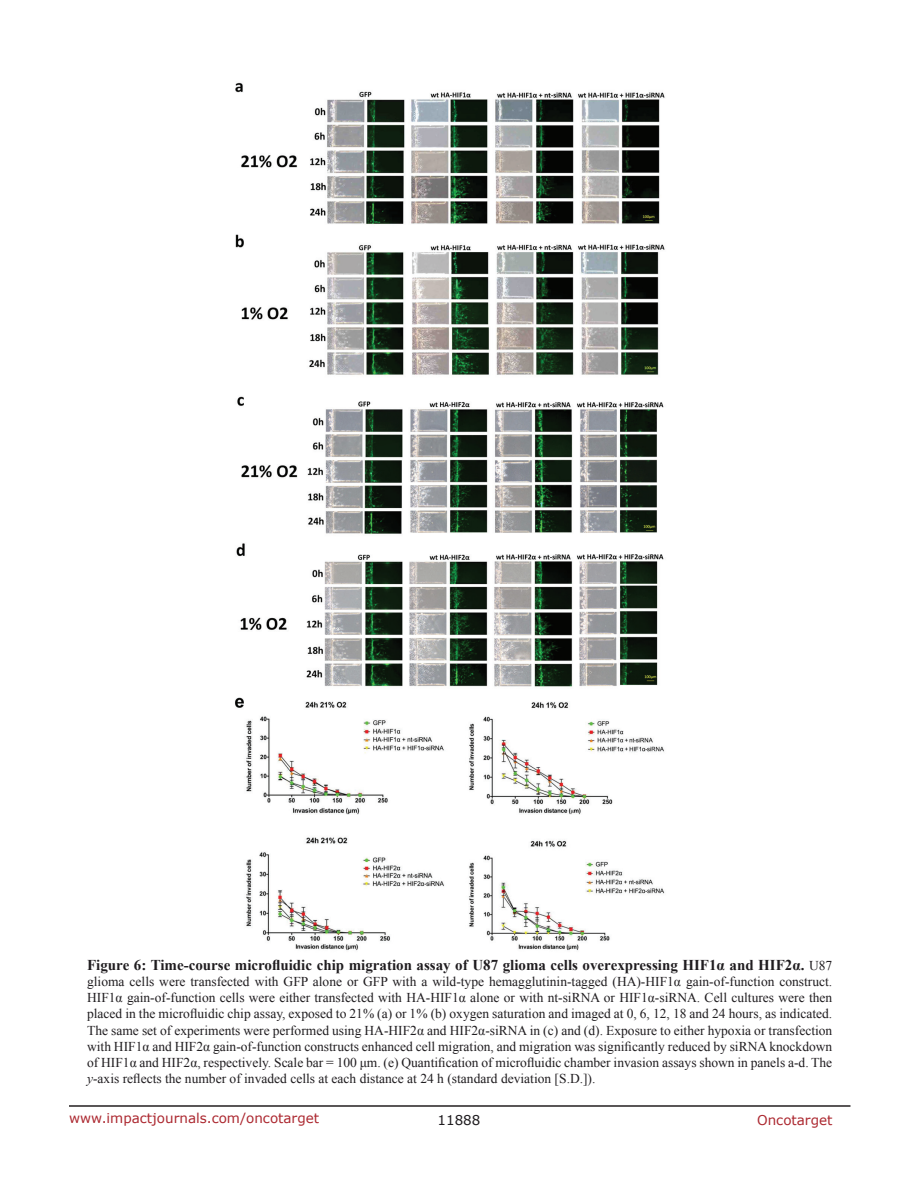
<style>
.page{position:relative;width:918px;height:1188px;background:#fff}
.page>*{position:absolute;margin:0;border:0;box-sizing:border-box;transform-origin:0 0}
.t1{font:700 15px "Times New Roman";color:#201d20}
.t2{font:13.5px/16.2px "Times New Roman";color:#201d20;text-align:justify}
.t3{font:13.5px "Verdana";color:#ac2830}
.t4{font:13.5px "Verdana";color:#201d20}
.s1{font-weight:400;font-size:13.5px}
.s2{font-style:italic}
</style>
<div class="page">
<hr style="left:69px;top:1105px;width:781px;height:2px;background:#231f20">
<img style="left:235px;top:82px;width:430px;height:869px">
<p class="t1" style="left:87px;top:954px;width:747px">Figure 6: Time-course microfluidic chip migration assay of U87 glioma cells overexpressing HIF1α and HIF2α. <span class="s1">U87</span></p>
<p class="t2" style="left:87px;top:973px;width:747px">glioma cells were transfected with GFP alone or GFP with a wild-type hemagglutinin-tagged (HA)-HIF1α gain-of-function construct.<br>HIF1α gain-of-function cells were either transfected with HA-HIF1α alone or with nt-siRNA or HIF1α-siRNA. Cell cultures were then placed in the microfluidic chip assay, exposed to 21% (a) or 1% (b) oxygen saturation and imaged at 0, 6, 12, 18 and 24 hours, as indicated.<br>The same set of experiments were performed using HA-HIF2α and HIF2α-siRNA in (c) and (d). Exposure to either hypoxia or transfection with HIF1α and HIF2α gain-of-function constructs enhanced cell migration, and migration was significantly reduced by siRNA knockdown of HIF1α and HIF2α, respectively. Scale bar = 100 μm. (e) Quantification of microfluidic chamber invasion assays shown in panels a-d. The <span class="s2">y-</span>axis reflects the number of invaded cells at each distance at 24 h (standard deviation [S.D.]).</p>
<p class="t3" style="left:69px;top:1109px;width:252px">www.impactjournals.com/oncotarget</p>
<p class="t4" style="left:438px;top:1111px;width:44px">11888</p>
<p class="t3" style="left:757px;top:1111px;width:77px">Oncotarget</p>
</div>
